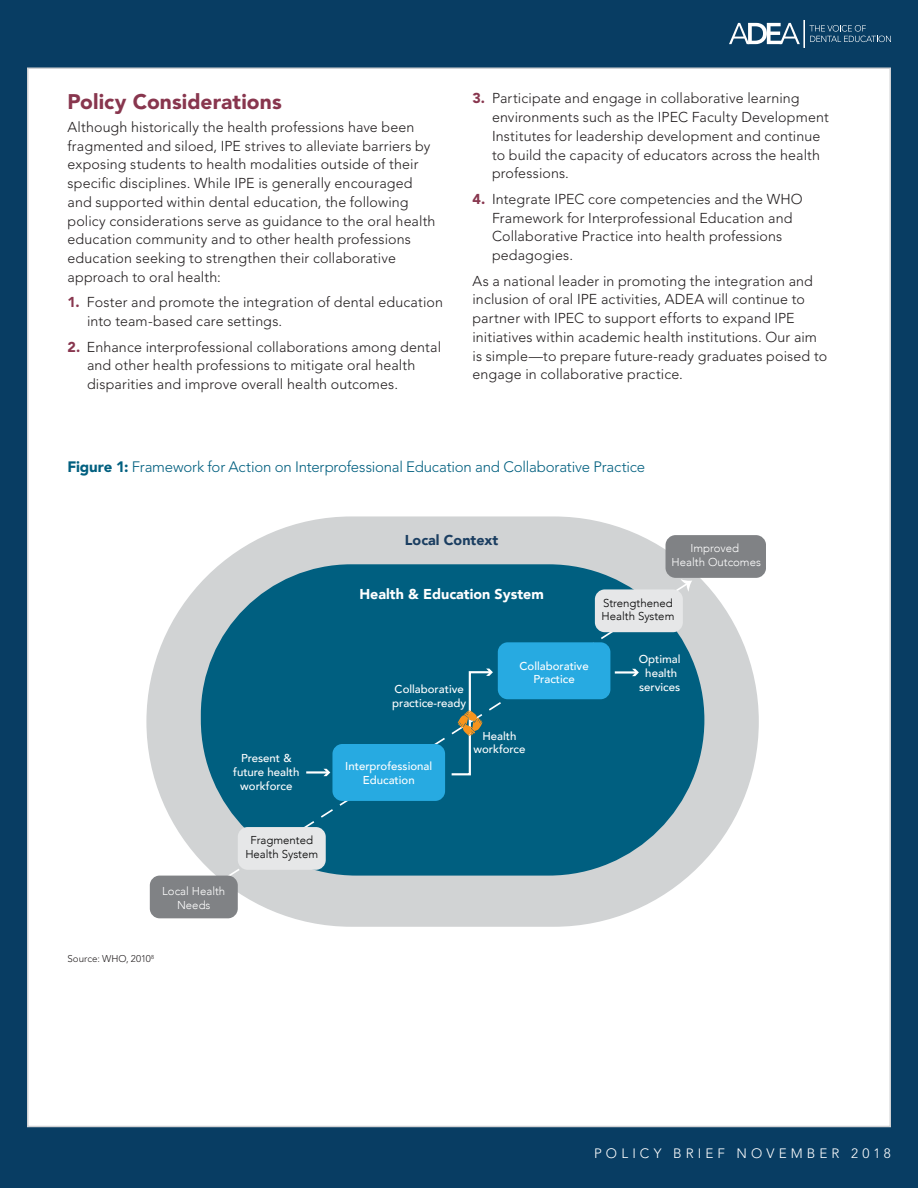
<style>
.page{position:relative;width:918px;height:1188px;background:#083d63}
.page>*{position:absolute;margin:0;border:0;box-sizing:border-box;transform-origin:0 0}
.Bhead{font:900 21px "Avenir";letter-spacing:.005em;color:#88364e}
.Figure_Title{font:300 15px "Avenir";letter-spacing:-.015em;color:#005f7f}
.Text_indent{font:300 14.25px/18.8px "Avenir";letter-spacing:.01em;color:#231f20}
.t1{font:900 14.25px "Avenir";color:#fff}
.t2{font:900 14.25px "Avenir";color:#1b3e61}
.t3{font:300 13.5px "Avenir";letter-spacing:.305em;color:#fff}
.t4{font:500 11.4px/13.6px "Avenir";color:#fff;text-align:center}
.t5{font:300 11.4px/13.6px "Avenir";color:#000;text-align:center}
.t6{font:300 11.4px/13.6px "Avenir";color:#fff;text-align:center}
.Figure_source{font:300 9.75px "Avenir";letter-spacing:.005em;color:#231f20}
.s1{font-weight:900;color:#88364e}
.s2{font-weight:900}
</style>
<div class="page">
<div style="left:27px;top:68px;width:864px;height:1059px;background:#fff;border:2px solid #d1d2d4"></div>
<svg style="left:729px;top:20px;width:162px;height:28px"></svg>
<div style="left:146px;top:516px;width:613px;height:411px;background:#d1d3d4;border-radius:205px"></div>
<div style="left:201px;top:564px;width:503px;height:312px;background:#005f80;border-radius:154px"></div>
<svg style="left:188px;top:581px;width:502px;height:322px"></svg>
<svg style="left:681px;top:579px;width:11px;height:13px"></svg>
<div style="left:150px;top:876px;width:88px;height:42px;background:#808285;border-radius:10px"></div>
<div style="left:238px;top:827px;width:88px;height:43px;background:#e6e7e8;border-radius:10px"></div>
<div style="left:595px;top:589px;width:88px;height:43px;background:#e6e7e8;border-radius:10px"></div>
<div style="left:332px;top:744px;width:113px;height:57px;background:#27aae1;border-radius:10px"></div>
<div style="left:498px;top:642px;width:112px;height:57px;background:#27aae1;border-radius:10px"></div>
<hr style="left:306px;top:771px;width:22px;height:3px;background:#fff">
<svg style="left:323px;top:769px;width:7px;height:7px"></svg>
<svg style="left:449px;top:669px;width:44px;height:107px"></svg>
<hr style="left:615px;top:671px;width:21px;height:3px;background:#fff">
<svg style="left:632px;top:669px;width:7px;height:7px"></svg>
<div style="left:666px;top:535px;width:100px;height:43px;background:#808285;border-radius:10px"></div>
<p class="Bhead" style="left:68px;top:89px;width:216px">Policy Considerations</p>
<p class="Text_indent" style="left:68px;top:118px;width:370px">Although historically the health professions have been fragmented and siloed, IPE strives to alleviate barriers by exposing students to health modalities outside of their specific disciplines. While IPE is generally encouraged and supported within dental education, the following policy considerations serve as guidance to the oral health education community and to other health professions education seeking to strengthen their collaborative approach to oral health:</p>
<p class="Text_indent" style="left:87px;top:293px;width:358px;text-indent:-20px"><span class="s1">1.</span> Foster and promote the integration of dental education into team-based care settings.</p>
<p class="Text_indent" style="left:87px;top:337px;width:356px;text-indent:-20px"><span class="s1">2.</span> Enhance interprofessional collaborations among dental and other health professions to mitigate oral health disparities and improve overall health outcomes.</p>
<p class="Text_indent" style="left:492px;top:89px;width:338px;text-indent:-20px"><span class="s1">3.</span> Participate and engage in collaborative learning environments such as the IPEC Faculty Development Institutes for leadership development and continue to build the capacity of educators across the health professions.</p>
<p class="Text_indent" style="left:492px;top:190px;width:312px;text-indent:-20px"><span class="s1">4.</span> Integrate IPEC core competencies and the WHO Framework for Interprofessional Education and Collaborative Practice into health professions pedagogies.</p>
<p class="Text_indent" style="left:472px;top:271px;width:356px">As a national leader in promoting the integration and inclusion of oral IPE activities, ADEA will continue to partner with IPEC to support efforts to expand IPE initiatives within academic health institutions. Our aim is simple—to prepare future-ready graduates poised to engage in collaborative practice.</p>
<p class="Figure_Title" style="left:68px;top:458px;width:579px"><span class="s2">Figure 1:</span> Framework for Action on Interprofessional Education and Collaborative Practice</p>
<p class="t2" style="left:405px;top:527px;width:95px">Local Context</p>
<p class="t6" style="left:672px;top:542px;width:91px">Improved<br>Health Outcomes</p>
<p class="t4" style="left:233px;top:751px;width:68px">Present &amp; future health workforce</p>
<p class="t6" style="left:162px;top:885px;width:65px">Local Health<br>Needs</p>
<p class="Figure_source" style="left:68px;top:953px;width:88px">Source: WHO, 2010<sup>8</sup></p>
<p class="t5" style="left:245px;top:834px;width:74px">Fragmented<br>Health System</p>
<p class="t1" style="left:359px;top:582px;width:186px">Health &amp; Education System</p>
<p class="t5" style="left:602px;top:596px;width:74px;text-align:left">Strengthened<br>Health System</p>
<p class="t4" style="left:639px;top:652px;width:43px">Optimal health</p>
<p class="t4" style="left:520px;top:658px;width:71px">Collaborative<br>Practice</p>
<p class="t4" style="left:395px;top:682px;width:71px">Collaborative</p>
<p class="t4" style="left:639px;top:679px;width:43px">services</p>
<p class="t4" style="left:392px;top:696px;width:76px">practice-ready</p>
<p class="t4" style="left:473px;top:728px;width:54px">Health workforce</p>
<p class="t4" style="left:345px;top:759px;width:89px">Interprofessional<br>Education</p>
<p class="t3" style="left:594px;top:1145px;width:298px">POLICY BRIEF NOVEMBER 2018</p>
</div>
